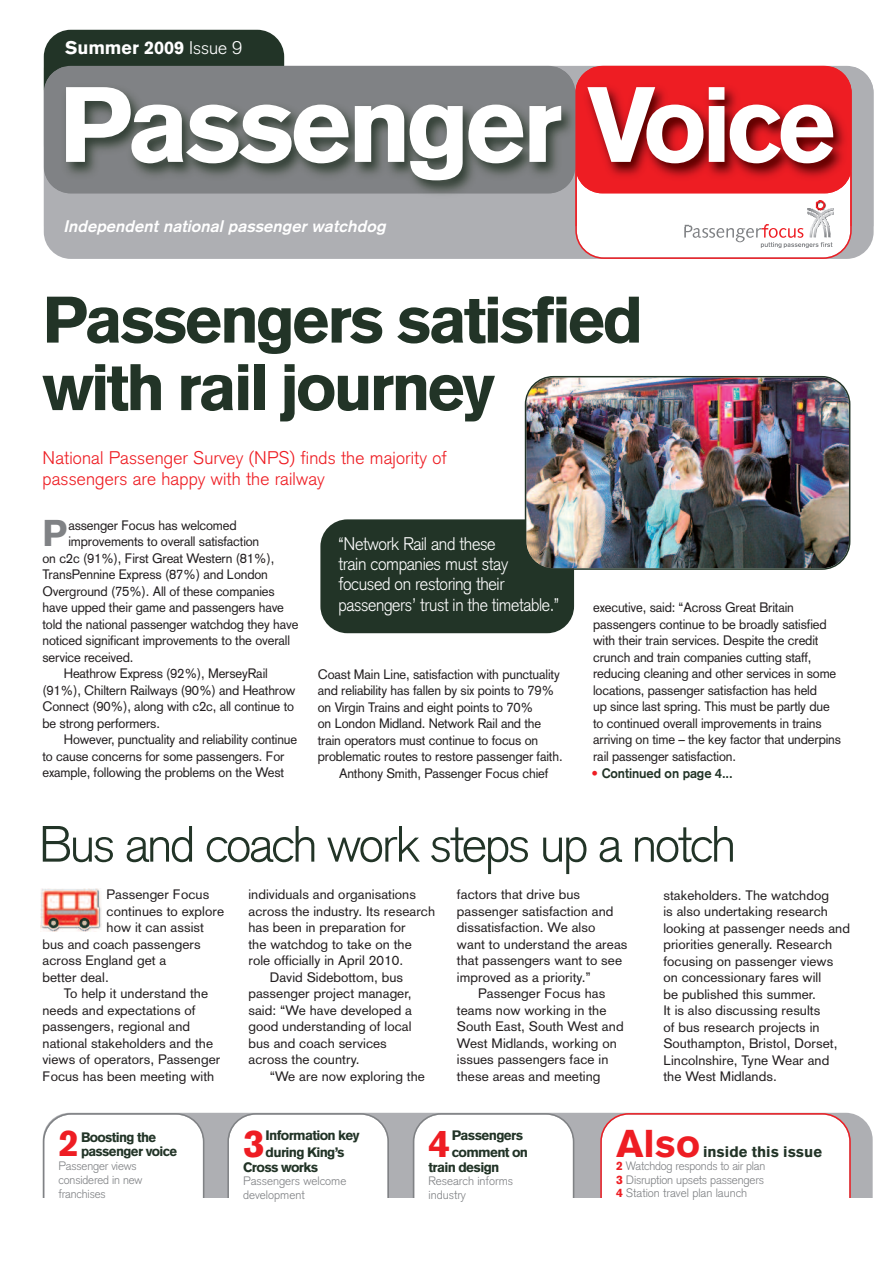
<style>
.page{position:relative;width:893px;height:1263px;background:#fff}
.page>*{position:absolute;margin:0;border:0;box-sizing:border-box;transform-origin:0 0}
.t1{font:900 105px "Akzidenz Grotesk";letter-spacing:-.05em;color:#fff}
.t2{font:900 64.5px/67.5px "Akzidenz Grotesk";letter-spacing:-.05em;color:#223427}
.t3{font:300 50.1px "Akzidenz Grotesk";letter-spacing:-.04em;color:#223427}
.t4{font:900 38.1px "Akzidenz Grotesk";color:#ee1d23}
.t5{font:900 36.75px "Akzidenz Grotesk";color:#ee1d23}
.t6{font:900 36.6px "Akzidenz Grotesk";color:#808285;scale:.96 1}
.t7{font:300 18px/20.1px "Akzidenz Grotesk";letter-spacing:-.02em;color:#fff;scale:.94 1}
.t8{font:300 18px/21.6px "Akzidenz Grotesk";letter-spacing:.01em;color:#ee1d23}
.t9{font:900 18px "Akzidenz Grotesk";color:#fff}
.t10{font:italic 700 16.5px "Akzidenz Grotesk";color:#fff}
.t11{font:900 15px "Akzidenz Grotesk";color:#223427}
.t12{font:13.5px/16.5px "Akzidenz Grotesk";letter-spacing:-.01em;color:#231f20;scale:.96 1}
.t13{font:13.5px/16.5px "Akzidenz Grotesk";letter-spacing:-.01em;color:#231f20}
.t14{font:900 13.5px/16.5px "Akzidenz Grotesk";letter-spacing:-.05em;color:#223427}
.t15{font:700 13.5px "Akzidenz Grotesk";letter-spacing:-.005em;color:#223427;scale:.96 1}
.t16{font:300 12px/13.5px "Akzidenz Grotesk";color:#808285}
.s1{font-weight:300}
.s2{color:#ee1d23}
.s3{font-weight:900;color:#ee1d23}
</style>
<div class="page">
<div style="left:44px;top:66px;width:830px;height:193px;background:#aeafb3;border-radius:27px"></div>
<div style="left:43px;top:1113px;width:830px;height:122px;background:#aeafb3;border-radius:27px"></div>
<div style="left:44px;top:30px;width:240px;height:141px;background:#223427;border-radius:27px"></div>
<svg style="left:575px;top:66px;width:277px;height:193px;background:#f2dfe0"></svg>
<div style="left:227px;top:1113px;width:162px;height:85px;background:#fff"></div>
<div style="left:413px;top:1113px;width:161px;height:85px;background:#fff"></div>
<div style="left:600px;top:1113px;width:251px;height:85px;background:#fff"></div>
<div style="left:43px;top:1113px;width:161px;height:85px;background:#fff"></div>
<img style="left:873px;top:93px;width:1px;height:133px">
<img style="left:43px;top:67px;width:1px;height:159px">
<img style="left:855px;top:67px;width:19px;height:26px">
<div style="left:577px;top:193px;width:273px;height:33px;background:#fff"></div>
<img style="left:850px;top:193px;width:2px;height:33px">
<img style="left:575px;top:193px;width:2px;height:33px">
<img style="left:684px;top:200px;width:149px;height:26px">
<img style="left:44px;top:67px;width:808px;height:126px">
<div style="left:33px;top:1198px;width:851px;height:60px;background:#fff"></div>
<div style="left:320px;top:519px;width:254px;height:114px;background:#223427;border-radius:27px"></div>
<img style="left:525px;top:376px;width:325px;height:194px">
<img style="left:40px;top:888px;width:61px;height:43px">
<h3 class="t9" style="left:65px;top:42px;width:179px">Summer 2009 <span class="s1">Issue 9</span></h3>
<h1 class="t1" style="left:59px;top:87px;width:780px">Passenger Voice</h1>
<p class="t10" style="left:63px;top:220px;width:327px">Independent national passenger watchdog</p>
<h2 class="t2" style="left:43px;top:292px;width:602px">Passengers satisfied with rail journey</h2>
<h3 class="t8" style="left:43px;top:449px;width:406px">National Passenger Survey (NPS) finds the majority of passengers are happy with the railway</h3>
<h3 class="t6" style="left:43px;top:520px;width:27px">P</h3>
<p class="t12" style="left:68px;top:518px;width:177px">assenger Focus has welcomed</p>
<p class="t12" style="left:68px;top:535px;width:200px">improvements to overall satisfaction</p>
<p class="t12" style="left:43px;top:551px;width:243px">on c2c (91%), First Great Western (81%),</p>
<p class="t12" style="left:43px;top:568px;width:236px">TransPennine Express (87%) and London</p>
<p class="t12" style="left:43px;top:584px;width:243px">Overground (75%). All of these companies</p>
<p class="t12" style="left:43px;top:601px;width:253px">have upped their game and passengers have</p>
<p class="t12" style="left:43px;top:617px;width:268px">told the national passenger watchdog they have</p>
<p class="t12" style="left:43px;top:634px;width:259px">noticed significant improvements to the overall</p>
<p class="t12" style="left:43px;top:650px;width:96px">service received.</p>
<p class="t12" style="left:64px;top:667px;width:214px">Heathrow Express (92%), MerseyRail</p>
<p class="t12" style="left:43px;top:683px;width:265px">(91%), Chiltern Railways (90%) and Heathrow</p>
<p class="t12" style="left:43px;top:700px;width:264px">Connect (90%), along with c2c, all continue to</p>
<p class="t12" style="left:43px;top:716px;width:124px">be strong performers.</p>
<p class="t12" style="left:64px;top:733px;width:245px">However, punctuality and reliability continue</p>
<p class="t12" style="left:43px;top:749px;width:254px">to cause concerns for some passengers. For</p>
<p class="t12" style="left:43px;top:766px;width:253px">example, following the problems on the West</p>
<h3 class="t7" style="left:338px;top:536px;width:236px">“Network Rail and these<br>train companies must stay focused on restoring their passengers’ trust in the timetable.”</h3>
<p class="t12" style="left:318px;top:667px;width:254px">Coast Main Line, satisfaction with punctuality</p>
<p class="t12" style="left:318px;top:683px;width:248px">and reliability has fallen by six points to 79%</p>
<p class="t12" style="left:318px;top:700px;width:226px">on Virgin Trains and eight points to 70%</p>
<p class="t12" style="left:318px;top:716px;width:234px">on London Midland. Network Rail and the</p>
<p class="t12" style="left:318px;top:733px;width:231px">train operators must continue to focus on</p>
<p class="t12" style="left:318px;top:749px;width:256px">problematic routes to restore passenger faith.</p>
<p class="t12" style="left:339px;top:766px;width:219px">Anthony Smith, Passenger Focus chief</p>
<p class="t12" style="left:593px;top:601px;width:260px">executive, said: “Across Great Britain passengers continue to be broadly satisfied with their train services. Despite the credit crunch and train companies cutting staff, reducing cleaning and other services in some locations, passenger satisfaction has held<br>up since last spring. This must be partly due to continued overall improvements in trains arriving on time – the key factor that underpins rail passenger satisfaction.</p>
<p class="t15" style="left:592px;top:769px;width:149px"><span class="s2">•</span> Continued on page 4...</p>
<h3 class="t3" style="left:40px;top:826px;width:698px">Bus and coach work steps up a notch</h3>
<p class="t13" style="left:107px;top:888px;width:104px">Passenger Focus</p>
<p class="t13" style="left:107px;top:904px;width:119px">continues to explore</p>
<p class="t13" style="left:107px;top:921px;width:99px">how it can assist</p>
<p class="t13" style="left:43px;top:937px;width:160px">bus and coach passengers</p>
<p class="t13" style="left:43px;top:954px;width:125px">across England get a</p>
<p class="t13" style="left:43px;top:970px;width:68px">better deal.</p>
<p class="t13" style="left:64px;top:987px;width:146px">To help it understand the</p>
<p class="t13" style="left:43px;top:1003px;width:155px">needs and expectations of</p>
<p class="t13" style="left:43px;top:1020px;width:149px">passengers, regional and</p>
<p class="t13" style="left:43px;top:1036px;width:172px">national stakeholders and the</p>
<p class="t13" style="left:43px;top:1053px;width:179px">views of operators, Passenger</p>
<p class="t13" style="left:43px;top:1069px;width:173px">Focus has been meeting with</p>
<p class="t13" style="left:248px;top:888px;width:169px">individuals and organisations</p>
<p class="t13" style="left:248px;top:904px;width:188px">across the industry. Its research</p>
<p class="t13" style="left:248px;top:921px;width:159px">has been in preparation for</p>
<p class="t13" style="left:248px;top:937px;width:165px">the watchdog to take on the</p>
<p class="t13" style="left:248px;top:954px;width:156px">role officially in April 2010.</p>
<p class="t13" style="left:270px;top:970px;width:135px">David Sidebottom, bus</p>
<p class="t13" style="left:248px;top:987px;width:165px">passenger project manager,</p>
<p class="t13" style="left:248px;top:1003px;width:165px">said: “We have developed a</p>
<p class="t13" style="left:248px;top:1020px;width:165px">good understanding of local</p>
<p class="t13" style="left:248px;top:1036px;width:140px">bus and coach services</p>
<p class="t13" style="left:248px;top:1053px;width:113px">across the country.</p>
<p class="t13" style="left:270px;top:1069px;width:157px">“We are now exploring the</p>
<p class="t13" style="left:457px;top:888px;width:125px">factors that drive bus</p>
<p class="t13" style="left:457px;top:904px;width:158px">passenger satisfaction and</p>
<p class="t13" style="left:457px;top:921px;width:140px">dissatisfaction. We also</p>
<p class="t13" style="left:457px;top:937px;width:172px">want to understand the areas</p>
<p class="t13" style="left:457px;top:954px;width:167px">that passengers want to see</p>
<p class="t13" style="left:457px;top:970px;width:135px">improved as a priority.”</p>
<p class="t13" style="left:478px;top:987px;width:129px">Passenger Focus has</p>
<p class="t13" style="left:457px;top:1003px;width:151px">teams now working in the</p>
<p class="t13" style="left:457px;top:1020px;width:168px">South East, South West and</p>
<p class="t13" style="left:457px;top:1036px;width:161px">West Midlands, working on</p>
<p class="t13" style="left:457px;top:1053px;width:153px">issues passengers face in</p>
<p class="t13" style="left:457px;top:1069px;width:145px">these areas and meeting</p>
<p class="t13" style="left:663px;top:888px;width:188px">stakeholders. The watchdog<br>is also undertaking research looking at passenger needs and priorities generally. Research focusing on passenger views on concessionary fares will<br>be published this summer.<br>It is also discussing results<br>of bus research projects in<br>Southampton, Bristol, Dorset,<br>Lincolnshire, Tyne Wear and the West Midlands.</p>
<h3 class="t5" style="left:59px;top:1129px;width:22px">2</h3>
<p class="t14" style="left:81px;top:1131px;width:98px;line-height:14px">Boosting the passenger voice</p>
<p class="t16" style="left:59px;top:1160px;width:85px;line-height:14px">Passenger views considered in new franchises</p>
<h3 class="t4" style="left:243px;top:1129px;width:23px">3</h3>
<p class="t14" style="left:266px;top:1128px;width:96px">Information key during King’s</p>
<p class="t14" style="left:243px;top:1160px;width:77px">Cross works</p>
<p class="t16" style="left:243px;top:1176px;width:105px">Passengers welcome development</p>
<h3 class="t4" style="left:428px;top:1129px;width:23px">4</h3>
<p class="t14" style="left:452px;top:1128px;width:78px">Passengers comment on</p>
<p class="t14" style="left:428px;top:1160px;width:73px">train design</p>
<p class="t16" style="left:428px;top:1176px;width:86px">Research informs industry</p>
<h3 class="t4" style="left:616px;top:1129px;width:86px">Also</h3>
<p class="t11" style="left:703px;top:1146px;width:121px">inside this issue</p>
<p class="t16" style="left:616px;top:1161px;width:151px;text-align:justify"><span class="s3">2</span> Watchdog responds to air plan <span class="s3">3</span> Disruption upsets passengers <span class="s3">4</span> Station travel plan launch</p>
</div>
